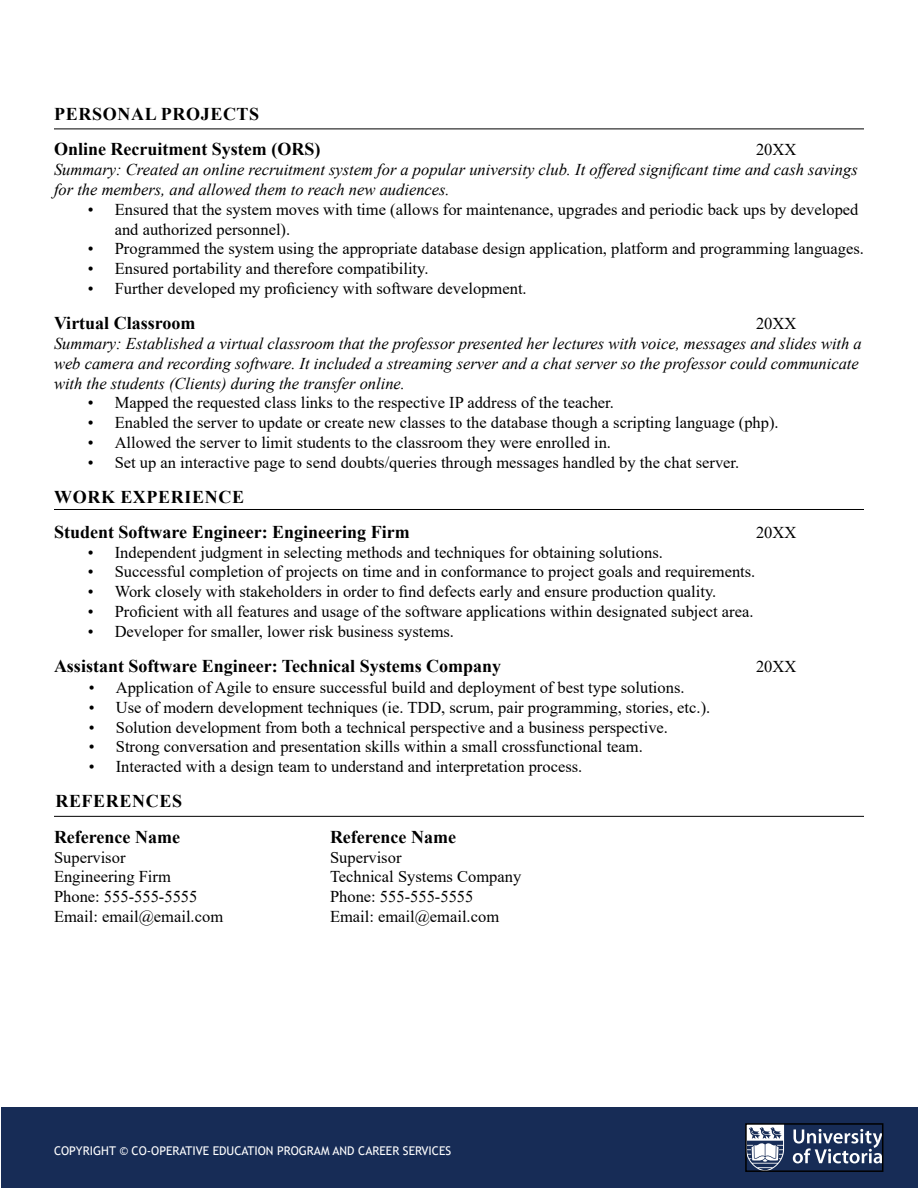
<style>
.page{position:relative;width:918px;height:1188px;background:#fff}
.page>*{position:absolute;margin:0;border:0;box-sizing:border-box;transform-origin:0 0}
._4_heading{font:700 18px "Times New Roman";color:#000}
._4_head_space_above{font:700 18px "Times New Roman";color:#000}
._3_heading{font:700 18px "Times New Roman";letter-spacing:.035em;color:#000}
.t1{font:16.5px/19.8px "Times New Roman";color:#000}
.t2{font:italic 16.5px/19.8px "Times New Roman";color:#000}
.t3{font:12px "Trebuchet MS";color:#fff}
</style>
<div class="page">
<div style="left:1px;top:1107px;width:917px;height:81px;background:#172c56"></div>
<svg style="left:748px;top:1126px;width:36px;height:43px"></svg>
<svg style="left:793px;top:1129px;width:87px;height:34px"></svg>
<div style="left:745px;top:1123px;width:138px;height:49px;border:2px solid #000"></div>
<hr style="left:54px;top:129px;width:810px;height:1px;background:#000">
<hr style="left:54px;top:509px;width:810px;height:1px;background:#000">
<hr style="left:54px;top:816px;width:810px;height:1px;background:#000">
<h3 class="_3_heading" style="left:54px;top:101px;width:206px">PERSONAL PROJECTS</h3>
<h4 class="_4_heading" style="left:54px;top:136px;width:268px">Online Recruitment System (ORS)</h4>
<p class="t1" style="left:756px;top:139px;width:42px">20XX</p>
<p class="t2" style="left:54px;top:159px;width:805px">Summary: Created an online recruitment system for a popular university club. It offered significant time and cash savings for the members, and allowed them to reach new audiences.</p>
<p class="t1" style="left:115px;top:199px;width:745px;text-indent:-27px">• Ensured that the system moves with time (allows for maintenance, upgrades and periodic back ups by developed and authorized personnel).</p>
<p class="t1" style="left:88px;top:238px;width:778px">• Programmed the system using the appropriate database design application, platform and programming languages.</p>
<p class="t1" style="left:88px;top:258px;width:342px">• Ensured portability and therefore compatibility.</p>
<p class="t1" style="left:88px;top:278px;width:440px">• Further developed my proficiency with software development.</p>
<h4 class="_4_head_space_above" style="left:54px;top:310px;width:143px">Virtual Classroom</h4>
<p class="t1" style="left:756px;top:313px;width:42px">20XX</p>
<p class="t2" style="left:54px;top:333px;width:809px">Summary: Established a virtual classroom that the professor presented her lectures with voice, messages and slides with a web camera and recording software. It included a streaming server and a chat server so the professor could communicate with the students (Clients) during the transfer online.</p>
<p class="t1" style="left:88px;top:392px;width:528px">• Mapped the requested class links to the respective IP address of the teacher.</p>
<p class="t1" style="left:88px;top:412px;width:692px">• Enabled the server to update or create new classes to the database though a scripting language (php).</p>
<p class="t1" style="left:88px;top:432px;width:525px">• Allowed the server to limit students to the classroom they were enrolled in.</p>
<p class="t1" style="left:88px;top:452px;width:653px">• Set up an interactive page to send doubts/queries through messages handled by the chat server.</p>
<h3 class="_3_heading" style="left:54px;top:484px;width:191px">WORK EXPERIENCE</h3>
<h4 class="_4_heading" style="left:54px;top:519px;width:357px">Student Software Engineer: Engineering Firm</h4>
<p class="t1" style="left:756px;top:522px;width:42px">20XX</p>
<p class="t1" style="left:88px;top:542px;width:577px">• Independent judgment in selecting methods and techniques for obtaining solutions.</p>
<p class="t1" style="left:88px;top:561px;width:669px">• Successful completion of projects on time and in conformance to project goals and requirements.</p>
<p class="t1" style="left:88px;top:581px;width:630px">• Work closely with stakeholders in order to find defects early and ensure production quality.</p>
<p class="t1" style="left:88px;top:601px;width:667px">• Proficient with all features and usage of the software applications within designated subject area.</p>
<p class="t1" style="left:88px;top:621px;width:368px">• Developer for smaller, lower risk business systems.</p>
<h4 class="_4_head_space_above" style="left:54px;top:653px;width:449px">Assistant Software Engineer: Technical Systems Company</h4>
<p class="t1" style="left:756px;top:656px;width:42px">20XX</p>
<p class="t1" style="left:89px;top:677px;width:597px">• Application of Agile to ensure successful build and deployment of best type solutions.</p>
<p class="t1" style="left:89px;top:697px;width:623px">• Use of modern development techniques (ie. TDD, scrum, pair programming, stories, etc.).</p>
<p class="t1" style="left:89px;top:717px;width:581px">• Solution development from both a technical perspective and a business perspective.</p>
<p class="t1" style="left:89px;top:736px;width:556px">• Strong conversation and presentation skills within a small crossfunctional team.</p>
<p class="t1" style="left:89px;top:756px;width:495px">• Interacted with a design team to understand and interpretation process.</p>
<h3 class="_3_heading" style="left:55px;top:788px;width:128px">REFERENCES</h3>
<h4 class="_4_heading" style="left:54px;top:824px;width:128px">Reference Name</h4>
<p class="t1" style="left:54px;top:847px;width:171px">Supervisor<br>Engineering Firm<br>Phone: 555-555-5555<br>Email: email@email.com</p>
<h4 class="_4_heading" style="left:330px;top:824px;width:128px">Reference Name</h4>
<p class="t1" style="left:330px;top:847px;width:193px">Supervisor<br>Technical Systems Company<br>Phone: 555-555-5555<br>Email: email@email.com</p>
<p class="t3" style="left:54px;top:1143px;width:399px">COPYRIGHT © CO-OPERATIVE EDUCATION PROGRAM AND CAREER SERVICES</p>
</div>
